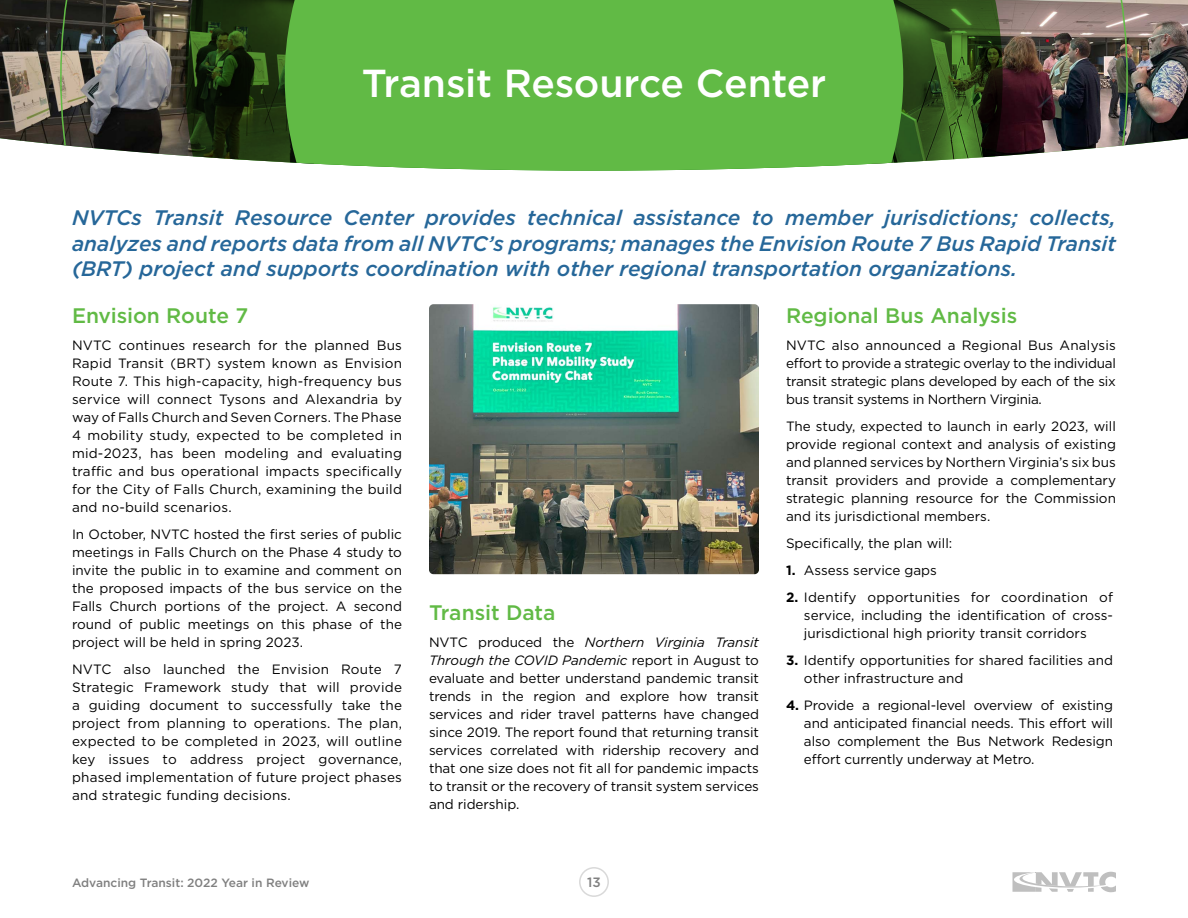
<style>
.page{position:relative;width:1188px;height:918px;background:#fff}
.page>*{position:absolute;margin:0;border:0;box-sizing:border-box;transform-origin:0 0}
.t1{font:500 39px "Gotham";letter-spacing:-.01em;color:#fff}
.t2{font:italic 500 21px/25.5px "Gotham";color:#266799;text-align:justify}
.t3{font:500 21px "Gotham";letter-spacing:-.005em;color:#61ba45}
.t4{font:13.5px/18px "Gotham";color:#000;text-align:justify}
.t5{font:500 13.5px "Gotham";color:#808080}
.t6{font:500 12px "Gotham";color:#808080}
.s1{font-weight:700}
.s2{font-style:italic}
</style>
<div class="page">
<div style="left:579px;top:867px;width:30px;height:30px;border:2px solid #d9d9d9;border-radius:50%"></div>
<svg style="left:1012px;top:872px;width:104px;height:20px"></svg>
<img style="left:1129px;top:0;width:59px;height:145px">
<img style="left:0;top:0;width:59px;height:145px">
<img style="left:59px;top:0;width:1070px;height:171px">
<img style="left:429px;top:304px;width:330px;height:270px">
<h1 class="t1" style="left:362px;top:58px;width:466px">Transit Resource Center</h1>
<p class="t2" style="left:72px;top:205px;width:1046px">NVTCs Transit Resource Center provides technical assistance to member jurisdictions; collects, analyzes and reports data from all NVTC’s programs; manages the Envision Route 7 Bus Rapid Transit (BRT) project and supports coordination with other regional transportation organizations.</p>
<h2 class="t3" style="left:72px;top:302px;width:178px">Envision Route 7</h2>
<p class="t4" style="left:72px;top:336px;width:332px">NVTC continues research for the planned Bus Rapid Transit (BRT) system known as Envision Route 7. This high-capacity, high-frequency bus service will connect Tysons and Alexandria by way of Falls Church and Seven Corners. The Phase 4 mobility study, expected to be completed in mid-2023, has been modeling and evaluating traffic and bus operational impacts specifically for the City of Falls Church, examining the build and no-build scenarios.</p>
<p class="t4" style="left:72px;top:525px;width:332px">In October, NVTC hosted the first series of public meetings in Falls Church on the Phase 4 study to invite the public in to examine and comment on the proposed impacts of the bus service on the Falls Church portions of the project. A second round of public meetings on this phase of the project will be held in spring 2023.</p>
<p class="t4" style="left:72px;top:660px;width:332px">NVTC also launched the Envision Route 7<br>Strategic Framework study that will provide a guiding document to successfully take the project from planning to operations. The plan, expected to be completed in 2023, will outline key issues to address project governance, phased implementation of future project phases and strategic funding decisions.</p>
<h2 class="t3" style="left:786px;top:302px;width:233px">Regional Bus Analysis</h2>
<p class="t4" style="left:786px;top:336px;width:332px">NVTC also announced a Regional Bus Analysis effort to provide a strategic overlay to the individual transit strategic plans developed by each of the six bus transit systems in Northern Virginia.</p>
<p class="t4" style="left:786px;top:417px;width:332px">The study, expected to launch in early 2023, will provide regional context and analysis of existing and planned services by Northern Virginia’s six bus transit providers and provide a complementary strategic planning resource for the Commission and its jurisdictional members.</p>
<p class="t4" style="left:786px;top:534px;width:168px">Specifically, the plan will:</p>
<p class="t4" style="left:786px;top:561px;width:152px"><span class="s1">1.</span> Assess service gaps</p>
<p class="t4" style="left:804px;top:588px;width:311px;text-indent:-18px"><span class="s1">2.</span> Identify opportunities for coordination of service, including the identification of cross&shy;jurisdictional high priority transit corridors</p>
<p class="t4" style="left:804px;top:651px;width:311px;text-indent:-18px"><span class="s1">3.</span> Identify opportunities for shared facilities and other infrastructure and</p>
<p class="t4" style="left:804px;top:696px;width:310px;text-indent:-18px"><span class="s1">4.</span> Provide a regional-level overview of existing and anticipated financial needs. This effort will also complement the Bus Network Redesign effort currently underway at Metro.</p>
<h2 class="t3" style="left:429px;top:599px;width:128px">Transit Data</h2>
<p class="t4" style="left:429px;top:633px;width:332px">NVTC produced the <span class="s2">Northern Virginia Transit Through the COVID Pandemic</span> report in August to evaluate and better understand pandemic transit trends in the region and explore how transit services and rider travel patterns have changed since 2019. The report found that returning transit services correlated with ridership recovery and that one size does not fit all for pandemic impacts to transit or the recovery of transit system services and ridership.</p>
<p class="t6" style="left:72px;top:875px;width:239px">Advancing Transit: 2022 Year in Review</p>
<p class="t5" style="left:587px;top:874px;width:15px">13</p>
</div>
